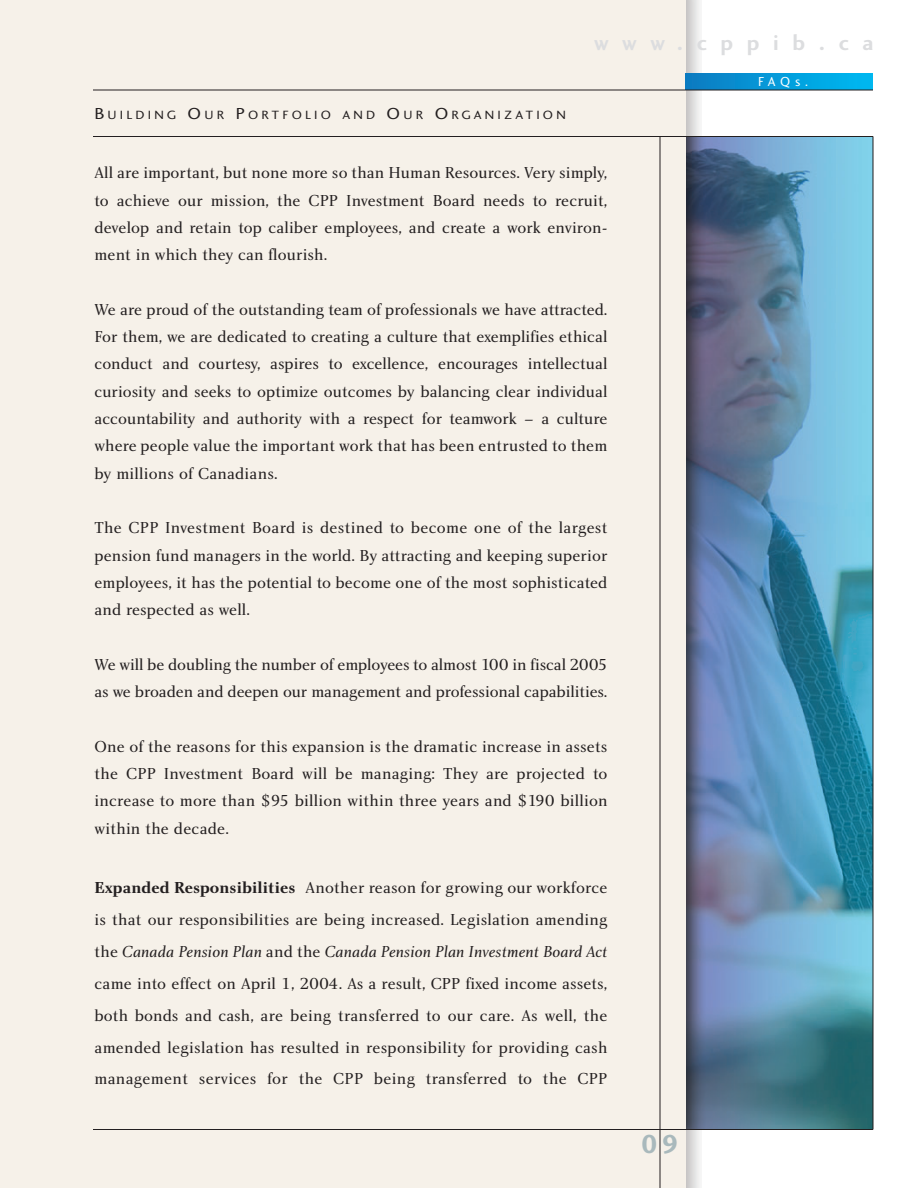
<style>
.page{position:relative;width:918px;height:1188px;background:#fff}
.page>*{position:absolute;margin:0;border:0;box-sizing:border-box;transform-origin:0 0}
.t1{font:27px "Charlotte Sans Bold Plain";color:#a9b9bc}
.t2{font:22.5px "Charlotte Sans Bold Plain";letter-spacing:.605em;color:#dcdddf}
.t3{font:16.5px/27.3px "Charlotte Book Plain";letter-spacing:.005em;color:#231f20;text-align:justify}
.t4{font:16.5px "Charlotte Book Italic Plain";letter-spacing:.01em;color:#231f20}
.t5{font:13.5px "Charlotte Sans Small Caps Plain";color:#fff}
.t6{font:12.3px "Charlotte Sans Small Caps Plain";letter-spacing:.235em;color:#231f20;scale:1.1 1}
.s1{font-size:16.5px}
.s2{font-family:"Charlotte Bold Plain"}
.s3{font-family:"Charlotte Book Plain"}
</style>
<div class="page">
<img style="left:686px;top:0;width:16px;height:1188px">
<div style="left:0;top:0;width:686px;height:1188px;background:#f6f1e9"></div>
<hr style="left:660px;top:136px;width:1px;height:1052px;background:#231f20">
<img style="left:686px;top:74px;width:187px;height:16px">
<hr style="left:93px;top:90px;width:780px;height:1px;background:#231f20">
<img style="left:686px;top:137px;width:187px;height:992px">
<hr style="left:873px;top:136px;width:1px;height:994px;background:#231f20">
<hr style="left:93px;top:136px;width:780px;height:1px;background:#231f20">
<hr style="left:93px;top:1129px;width:780px;height:1px;background:#231f20">
<h2 class="t2" style="left:594px;top:34px;width:281px">www.cppib.ca</h2>
<p class="t6" style="left:94px;top:108px;width:430px"><span class="s1">B</span>UILDING <span class="s1">O</span>UR <span class="s1">P</span>ORTFOLIO AND <span class="s1">O</span>UR <span class="s1">O</span>RGANIZATION</p>
<p class="t3" style="left:94px;top:161px;width:515px">All are important, but none more so than Human Resources. Very simply, to achieve our mission, the CPP Investment Board needs to recruit, develop and retain top caliber employees, and create a work environ&shy;ment in which they can flourish.</p>
<p class="t3" style="left:94px;top:297px;width:515px">We are proud of the outstanding team of professionals we have attracted.<br>For them, we are dedicated to creating a culture that exemplifies ethical conduct and courtesy, aspires to excellence, encourages intellectual curiosity and seeks to optimize outcomes by balancing clear individual accountability and authority with a respect for teamwork – a culture where people value the important work that has been entrusted to them by millions of Canadians.</p>
<p class="t3" style="left:95px;top:515px;width:514px">The CPP Investment Board is destined to become one of the largest pension fund managers in the world. By attracting and keeping superior employees, it has the potential to become one of the most sophisticated and respected as well.</p>
<p class="t3" style="left:95px;top:652px;width:515px">We will be doubling the number of employees to almost 100 in fiscal 2005 as we broaden and deepen our management and professional capabilities.</p>
<p class="t3" style="left:95px;top:734px;width:515px">One of the reasons for this expansion is the dramatic increase in assets the CPP Investment Board will be managing: They are projected to increase to more than $95 billion within three years and $190 billion within the decade.</p>
<p class="t3" style="left:95px;top:873px;width:515px;line-height:32px"><span class="s2">Expanded Responsibilities</span> Another reason for growing our workforce is that our responsibilities are being increased. Legislation amending</p>
<p class="t4" style="left:95px;top:945px;width:514px"><span class="s3">the</span> Canada Pension Plan <span class="s3">and the</span> Canada Pension Plan Investment Board Act</p>
<p class="t3" style="left:95px;top:969px;width:515px;line-height:32px">came into effect on April 1, 2004. As a result, CPP fixed income assets, both bonds and cash, are being transferred to our care. As well, the amended legislation has resulted in responsibility for providing cash management services for the CPP being transferred to the CPP</p>
<h1 class="t1" style="left:641px;top:1135px;width:39px">09</h1>
<p class="t5" style="left:758px;top:74px;width:51px">FAQs.</p>
</div>
